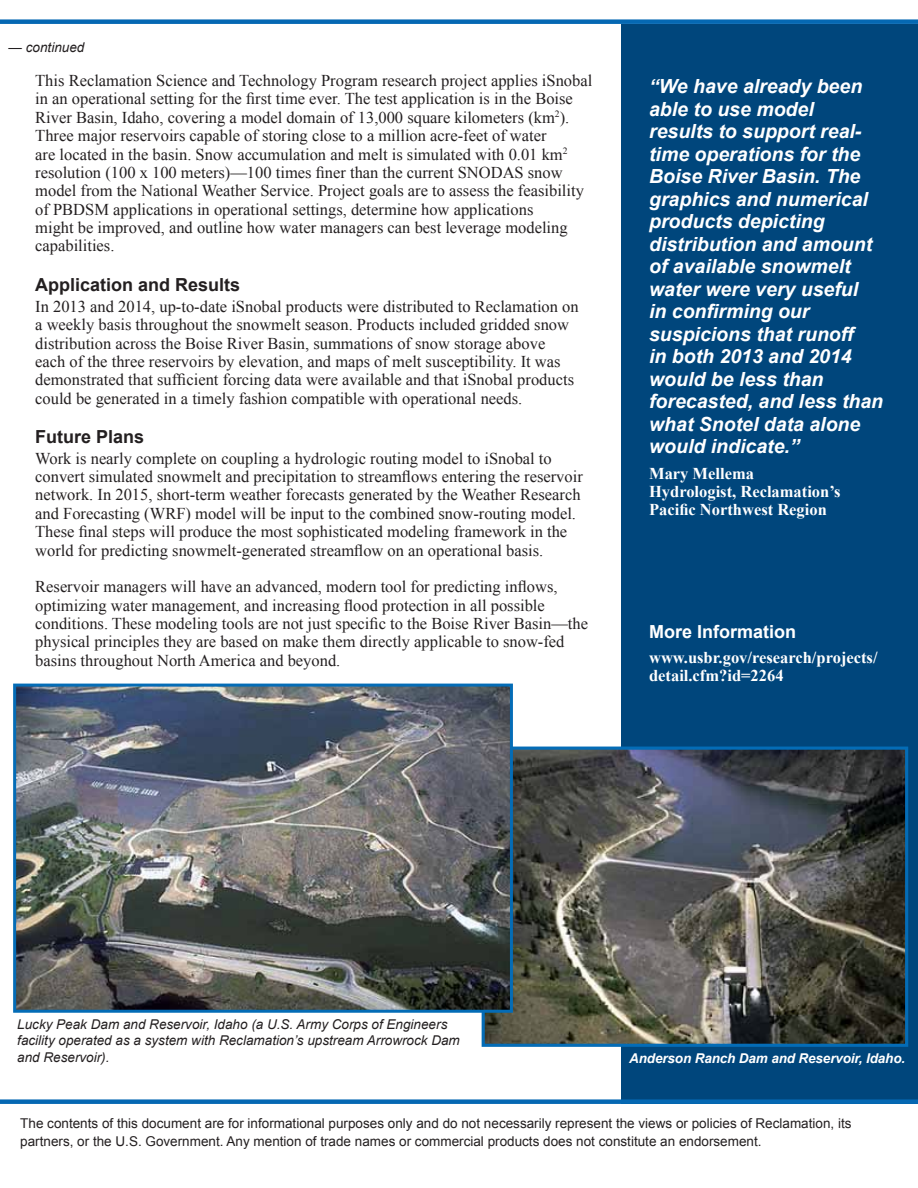
<style>
.page{position:relative;width:918px;height:1188px;background:#fff}
.page>*{position:absolute;margin:0;border:0;box-sizing:border-box;transform-origin:0 0}
.t1{font:italic 700 19.5px/22.5px "Arial";color:#fff}
.t2{font:700 18px "Arial";color:#231f20}
.t3{font:700 18px "Arial";color:#fff}
.t4{font:16.5px/18.5px "Times New Roman";color:#231f20}
.t5{font:700 16.5px/18px "Times New Roman";color:#fff}
.t6{font:13.5px "Arial";color:#231f20}
.t7{font:italic 13.5px/16.2px "Arial";color:#231f20}
.t8{font:italic 700 13.5px "Arial";letter-spacing:-.01em;color:#fff}
</style>
<div class="page">
<div style="left:621px;top:24px;width:297px;height:1080px;background:#00467c"></div>
<div style="left:0;top:19px;width:918px;height:5px;background:#0568b3"></div>
<div style="left:0;top:1099px;width:918px;height:5px;background:#0568b3"></div>
<img style="left:486px;top:751px;width:418px;height:292px">
<div style="left:482px;top:747px;width:426px;height:300px;border:3px solid #046cb6"></div>
<img style="left:17px;top:688px;width:492px;height:321px">
<div style="left:13px;top:684px;width:500px;height:329px;border:3px solid #046cb6"></div>
<p class="t7" style="left:9px;top:39px;width:77px">— continued</p>
<p class="t4" style="left:35px;top:71px;width:559px">This Reclamation Science and Technology Program research project applies iSnobal in an operational setting for the first time ever. The test application is in the Boise River Basin, Idaho, covering a model domain of 13,000 square kilometers (km<sup>2</sup>).<br>Three major reservoirs capable of storing close to a million acre-feet of water<br>are located in the basin. Snow accumulation and melt is simulated with 0.01 km<sup>2 </sup>resolution (100 x 100 meters)—100 times finer than the current SNODAS snow model from the National Weather Service. Project goals are to assess the feasibility of PBDSM applications in operational settings, determine how applications</p>
<p class="t4" style="left:35px;top:218px;width:534px">might be improved, and outline how water managers can best leverage modeling</p>
<p class="t4" style="left:35px;top:236px;width:81px">capabilities.</p>
<p class="t2" style="left:35px;top:272px;width:207px">Application and Results</p>
<p class="t4" style="left:35px;top:296px;width:545px">In 2013 and 2014, up-to-date iSnobal products were distributed to Reclamation on a weekly basis throughout the snowmelt season. Products included gridded snow</p>
<p class="t4" style="left:35px;top:333px;width:512px">distribution across the Boise River Basin, summations of snow storage above</p>
<p class="t4" style="left:35px;top:352px;width:540px">each of the three reservoirs by elevation, and maps of melt susceptibility. It was demonstrated that sufficient forcing data were available and that iSnobal products could be generated in a timely fashion compatible with operational needs.</p>
<p class="t2" style="left:35px;top:424px;width:111px">Future Plans</p>
<p class="t4" style="left:35px;top:448px;width:549px">Work is nearly complete on coupling a hydrologic routing model to iSnobal to convert simulated snowmelt and precipitation to streamflows entering the reservoir network. In 2015, short-term weather forecasts generated by the Weather Research and Forecasting (WRF) model will be input to the combined snow-routing model.<br>These final steps will produce the most sophisticated modeling framework in the world for predicting snowmelt-generated streamflow on an operational basis.</p>
<p class="t4" style="left:35px;top:577px;width:554px">Reservoir managers will have an advanced, modern tool for predicting inflows, optimizing water management, and increasing flood protection in all possible conditions. These modeling tools are not just specific to the Boise River Basin—the physical principles they are based on make them directly applicable to snow-fed basins throughout North America and beyond.</p>
<p class="t1" style="left:649px;top:76px;width:225px">“We have already been able to use model results to support real&shy;time operations for the<br>Boise River Basin. The graphics and numerical products depicting distribution and amount of available snowmelt water were very useful</p>
<p class="t1" style="left:649px;top:301px;width:162px">in confirming our</p>
<p class="t1" style="left:649px;top:323px;width:236px">suspicions that runoff<br>in both 2013 and 2014 would be less than forecasted, and less than what Snotel data alone would indicate.”</p>
<p class="t5" style="left:649px;top:464px;width:193px">Mary Mellema<br>Hydrologist, Reclamation’s</p>
<p class="t5" style="left:649px;top:500px;width:179px">Pacific Northwest Region</p>
<p class="t3" style="left:649px;top:619px;width:149px">More Information</p>
<p class="t5" style="left:649px;top:648px;width:230px">www.usbr.gov/research/projects/ detail.cfm?id=2264</p>
<p class="t7" style="left:17px;top:1016px;width:444px">Lucky Peak Dam and Reservoir, Idaho (a U.S. Army Corps of Engineers facility operated as a system with Reclamation’s upstream Arrowrock Dam and Reservoir).</p>
<p class="t8" style="left:629px;top:1049px;width:278px">Anderson Ranch Dam and Reservoir, Idaho.</p>
<p class="t6" style="left:20px;top:1114px;width:833px">The contents of this document are for informational purposes only and do not necessarily represent the views or policies of Reclamation, its</p>
<p class="t6" style="left:20px;top:1132px;width:743px">partners, or the U.S. Government. Any mention of trade names or commercial products does not constitute an endorsement.</p>
</div>
